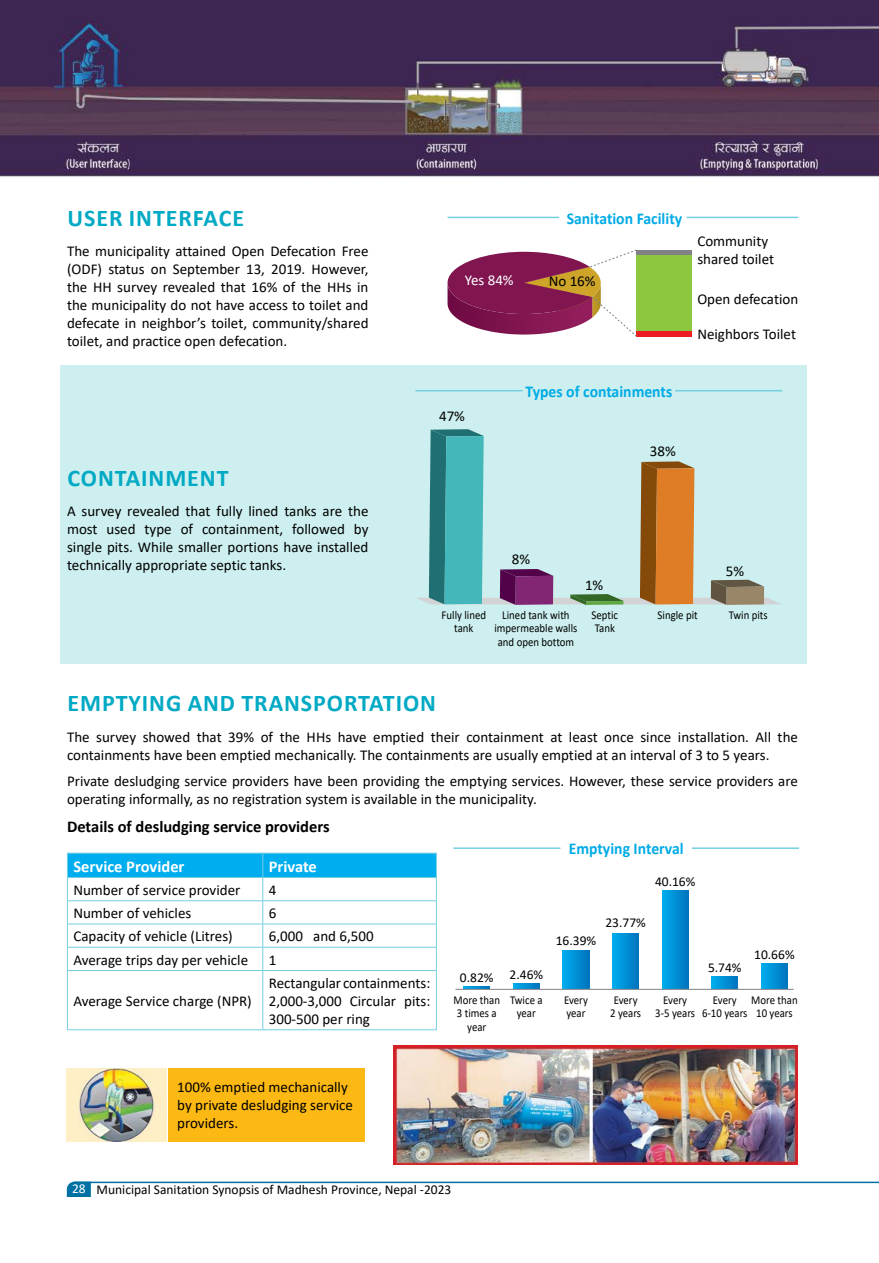
<style>
.page{position:relative;width:879px;height:1263px;background:#fff}
.page>*{position:absolute;margin:0;border:0;box-sizing:border-box;transform-origin:0 0}
.t1{font:700 24px "Calibri";letter-spacing:.04em;color:#00a9c4}
.t2{font:700 16.5px "Calibri";color:#00abe6;scale:.95 1}
.t3{font:700 16.5px "Calibri";color:#000}
.t4{font:700 16.5px "Calibri";color:#fff}
.t5{font:15px/18px "Calibri";color:#000}
.t6{font:15px "Calibri";color:#fff}
.t7{font:13.5px "Calibri";color:#000}
.t8{font:12px/13.5px "Calibri";color:#000;text-align:center;scale:.9 1}
.s1{color:#fff}
</style>
<div class="page">
<svg style="left:67px;top:1181px;width:24px;height:16px"></svg>
<hr style="left:74px;top:1181px;width:805px;height:2px;background:#0071a2">
<img style="left:0;top:0;width:879px;height:1165px">
<div style="left:168px;top:1068px;width:197px;height:73px;background:#fdb913"></div>
<img style="left:67px;top:1068px;width:99px;height:73px">
<div style="left:60px;top:366px;width:747px;height:298px;background:#cdefef"></div>
<svg style="left:67px;top:853px;width:370px;height:117px"></svg>
<hr style="left:67px;top:970px;width:196px;height:1px;background:#74cee2">
<hr style="left:67px;top:971px;width:1px;height:58px;background:#74cee2">
<hr style="left:263px;top:970px;width:174px;height:1px;background:#74cee2">
<hr style="left:262px;top:971px;width:1px;height:58px;background:#74cee2">
<hr style="left:436px;top:971px;width:1px;height:58px;background:#74cee2">
<hr style="left:67px;top:1029px;width:196px;height:1px;background:#74cee2">
<hr style="left:263px;top:1029px;width:174px;height:1px;background:#74cee2">
<div style="left:637px;top:250px;width:55px;height:6px;background:#808285"></div>
<div style="left:637px;top:331px;width:55px;height:5px;background:#ed1d24"></div>
<div style="left:637px;top:256px;width:55px;height:75px;background:#8dc63f"></div>
<svg style="left:437px;top:249px;width:201px;height:89px"></svg>
<hr style="left:687px;top:217px;width:111px;height:1px;background:#74cee2">
<hr style="left:448px;top:217px;width:111px;height:1px;background:#74cee2">
<hr style="left:675px;top:390px;width:107px;height:1px;background:#74cee2">
<hr style="left:415px;top:390px;width:108px;height:1px;background:#74cee2">
<svg style="left:417px;top:429px;width:364px;height:176px"></svg>
<hr style="left:692px;top:847px;width:107px;height:2px;background:#74cee2">
<hr style="left:453px;top:847px;width:107px;height:2px;background:#74cee2">
<div style="left:662px;top:890px;width:26px;height:99px;background:linear-gradient(to right,#00acee,#0077c0)"></div>
<svg style="left:712px;top:976px;width:26px;height:13px"></svg>
<svg style="left:761px;top:964px;width:27px;height:25px"></svg>
<svg style="left:612px;top:933px;width:27px;height:56px;background:#0090d5"></svg>
<div style="left:563px;top:951px;width:26px;height:38px;background:linear-gradient(to right,#00acee,#0076bf)"></div>
<svg style="left:513px;top:983px;width:26px;height:6px"></svg>
<svg style="left:464px;top:986px;width:26px;height:3px"></svg>
<hr style="left:455px;top:989px;width:338px;height:1px;background:#808285">
<img style="left:394px;top:1045px;width:404px;height:119px">
<h1 class="t1" style="left:68px;top:201px;width:178px">USER INTERFACE</h1>
<p class="t5" style="left:67px;top:242px;width:303px;text-align:justify">The municipality attained Open Defecation Free (ODF) status on September 13, 2019. However, the HH survey revealed that 16% of the HHs in the municipality do not have access to toilet and defecate in neighbor’s toilet, community/shared toilet, and practice open defecation.</p>
<h1 class="t1" style="left:68px;top:461px;width:163px">CONTAINMENT</h1>
<p class="t5" style="left:67px;top:502px;width:303px;text-align:justify">A survey revealed that fully lined tanks are the most used type of containment, followed by single pits. While smaller portions have installed technically appropriate septic tanks.</p>
<p class="t2" style="left:567px;top:206px;width:123px">Sanitation Facility</p>
<p class="t6" style="left:465px;top:269px;width:50px">Yes 84%</p>
<p class="t5" style="left:549px;top:272px;width:48px">No 16%</p>
<p class="t5" style="left:697px;top:232px;width:78px">Community shared toilet</p>
<p class="t5" style="left:697px;top:290px;width:102px">Open defecation</p>
<p class="t5" style="left:697px;top:324px;width:100px">Neighbors Toilet</p>
<p class="t5" style="left:439px;top:406px;width:27px">47%</p>
<p class="t2" style="left:525px;top:380px;width:156px">Types of containments</p>
<p class="t5" style="left:650px;top:442px;width:27px">38%</p>
<p class="t5" style="left:512px;top:550px;width:20px">8%</p>
<p class="t5" style="left:585px;top:576px;width:20px">1%</p>
<p class="t5" style="left:726px;top:561px;width:20px">5%</p>
<p class="t8" style="left:442px;top:607px;width:51px">Fully lined tank</p>
<p class="t8" style="left:494px;top:607px;width:94px">Lined tank with impermeable walls and open bottom</p>
<p class="t8" style="left:592px;top:607px;width:31px">Septic</p>
<p class="t8" style="left:658px;top:607px;width:46px">Single pit</p>
<p class="t8" style="left:595px;top:621px;width:24px">Tank</p>
<p class="t8" style="left:729px;top:607px;width:45px">Twin pits</p>
<h1 class="t1" style="left:68px;top:686px;width:370px">EMPTYING AND TRANSPORTATION</h1>
<p class="t5" style="left:67px;top:727px;width:732px">The survey showed that 39% of the HHs have emptied their containment at least once since installation. All the containments have been emptied mechanically. The containments are usually emptied at an interval of 3 to 5 years.</p>
<p class="t5" style="left:67px;top:772px;width:732px">Private desludging service providers have been providing the emptying services. However, these service providers are operating informally, as no registration system is available in the municipality.</p>
<p class="t3" style="left:67px;top:815px;width:264px">Details of desludging service providers</p>
<p class="t4" style="left:73px;top:854px;width:113px">Service Provider</p>
<p class="t4" style="left:269px;top:854px;width:50px">Private</p>
<p class="t5" style="left:73px;top:880px;width:169px">Number of service provider</p>
<p class="t5" style="left:269px;top:880px;width:9px">4</p>
<p class="t5" style="left:73px;top:904px;width:119px">Number of vehicles</p>
<p class="t5" style="left:269px;top:904px;width:9px">6</p>
<p class="t5" style="left:73px;top:927px;width:161px">Capacity of vehicle (Litres)</p>
<p class="t5" style="left:269px;top:927px;width:106px">6,000 and 6,500</p>
<p class="t5" style="left:73px;top:950px;width:176px">Average trips day per vehicle</p>
<p class="t5" style="left:269px;top:950px;width:9px">1</p>
<p class="t5" style="left:73px;top:991px;width:180px">Average Service charge (NPR)</p>
<p class="t2" style="left:569px;top:837px;width:122px">Emptying Interval</p>
<p class="t7" style="left:655px;top:872px;width:42px">40.16%</p>
<p class="t7" style="left:605px;top:914px;width:42px">23.77%</p>
<p class="t7" style="left:556px;top:931px;width:42px">16.39%</p>
<p class="t7" style="left:754px;top:945px;width:42px">10.66%</p>
<p class="t7" style="left:708px;top:958px;width:35px">5.74%</p>
<p class="t7" style="left:460px;top:966px;width:85px">0.82% 2.46%</p>
<p class="t5" style="left:269px;top:973px;width:163px;text-align:justify">Rectangular containments:<br>2,000-3,000 Circular pits:<br>300-500 per ring</p>
<p class="t8" style="left:454px;top:993px;width:53px">More than<br>3 times a year</p>
<p class="t8" style="left:510px;top:993px;width:38px">Twice a year</p>
<p class="t8" style="left:564px;top:993px;width:28px;text-align:left">Every year</p>
<p class="t8" style="left:610px;top:993px;width:36px;text-align:left">Every<br>2 years</p>
<p class="t8" style="left:655px;top:993px;width:46px">Every<br>3-5 years</p>
<p class="t8" style="left:702px;top:993px;width:52px">Every<br>6-10 years</p>
<p class="t8" style="left:751px;top:993px;width:53px">More than<br>10 years</p>
<p class="t5" style="left:177px;top:1077px;width:177px">100% emptied mechanically by private desludging service providers.</p>
<p class="t7" style="left:72px;top:1180px;width:381px"><span class="s1">28</span> Municipal Sanitation Synopsis of Madhesh Province, Nepal -2023</p>
</div>
